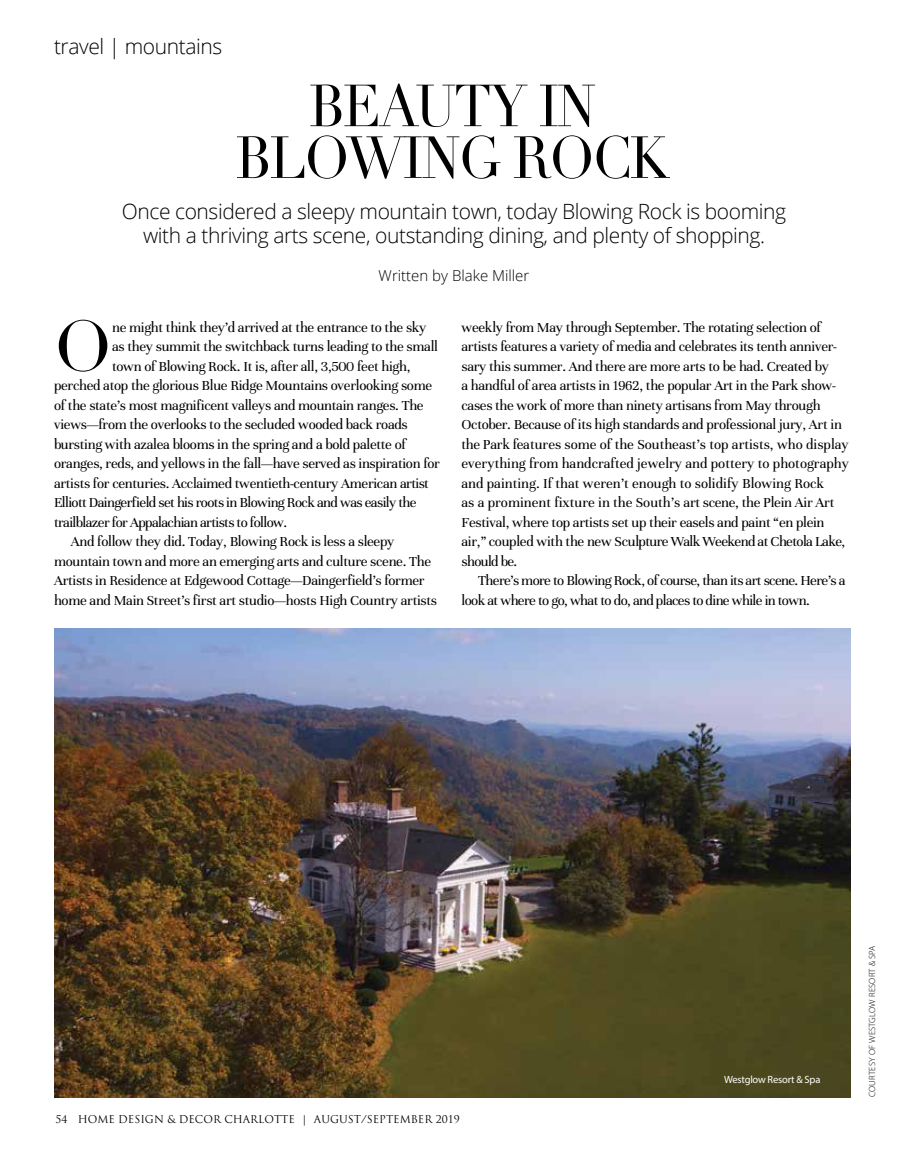
<style>
.page{position:relative;width:905px;height:1168px;background:#fff}
.page>*{position:absolute;margin:0;border:0;box-sizing:border-box;transform-origin:0 0}
.t1{font:69.75px "Didot";color:#000}
.t2{font:58.2px/51.8px "Didot";letter-spacing:-.04em;color:#000;text-align:center;scale:.93 1}
.t3{font:300 21px/24px "Open Sans";letter-spacing:-.02em;color:#000;text-align:center}
.t4{font:15px/19.5px "Unna";letter-spacing:-.02em;color:#000}
.t5{font:15px/19.5px "Unna";letter-spacing:-.04em;color:#000}
.t6{font:300 15px "Open Sans";color:#000}
.t7{font:10.5px "Trajan Pro";color:#000}
.t8{font:10.5px "Myriad Pro";letter-spacing:-.02em;color:#fff}
.t9{font:300 9px "Myriad Pro";letter-spacing:.02em;color:#000}
</style>
<div class="page">
<img style="left:54px;top:629px;width:796px;height:468px">
<h3 class="t3" style="left:54px;top:34px;width:170px">travel | mountains</h3>
<h2 class="t2" style="left:235px;top:81px;width:468px">BEAUTY IN<br>BLOWING ROCK</h2>
<h3 class="t3" style="left:122px;top:199px;width:665px">Once considered a sleepy mountain town, today Blowing Rock is booming with a thriving arts scene, outstanding dining, and plenty of shopping.</h3>
<p class="t6" style="left:378px;top:266px;width:152px">Written by Blake Miller</p>
<h1 class="t1" style="left:54px;top:305px;width:60px">O</h1>
<p class="t4" style="left:112px;top:317px;width:316px">ne might think they’d arrived at the entrance to the sky</p>
<p class="t4" style="left:112px;top:337px;width:327px">as they summit the switchback turns leading to the small</p>
<p class="t4" style="left:112px;top:356px;width:300px">town of Blowing Rock. It is, after all, 3,500 feet high,</p>
<p class="t4" style="left:54px;top:376px;width:379px">perched atop the glorious Blue Ridge Mountains overlooking some</p>
<p class="t4" style="left:54px;top:395px;width:371px">of the state’s most magnificent valleys and mountain ranges. The</p>
<p class="t4" style="left:54px;top:415px;width:355px">views—from the overlooks to the secluded wooded back roads</p>
<p class="t4" style="left:54px;top:434px;width:353px">bursting with azalea blooms in the spring and a bold palette of</p>
<p class="t4" style="left:54px;top:454px;width:387px">oranges, reds, and yellows in the fall—have served as inspiration for</p>
<p class="t4" style="left:54px;top:473px;width:376px">artists for centuries. Acclaimed twentieth-century American artist</p>
<p class="t5" style="left:54px;top:493px;width:364px">Elliott Daingerfield set his roots in Blowing Rock and was easily the</p>
<p class="t5" style="left:54px;top:512px;width:235px">trailblazer for Appalachian artists to follow.</p>
<p class="t4" style="left:71px;top:532px;width:325px">And follow they did. Today, Blowing Rock is less a sleepy</p>
<p class="t4" style="left:54px;top:551px;width:378px">mountain town and more an emerging arts and culture scene. The</p>
<p class="t4" style="left:54px;top:571px;width:372px">Artists in Residence at Edgewood Cottage—Daingerfield’s former</p>
<p class="t4" style="left:54px;top:590px;width:384px">home and Main Street’s first art studio—hosts High Country artists</p>
<p class="t4" style="left:461px;top:317px;width:389px">weekly from May through September. The rotating selection of artists features a variety of media and celebrates its tenth anniver&shy;sary this summer. And there are more arts to be had. Created by<br>a handful of area artists in 1962, the popular Art in the Park show&shy;cases the work of more than ninety artisans from May through October. Because of its high standards and professional jury, Art in the Park features some of the Southeast’s top artists, who display everything from handcrafted jewelry and pottery to photography and painting. If that weren’t enough to solidify Blowing Rock<br>as a prominent fixture in the South’s art scene, the Plein Air Art Festival, where top artists set up their easels and paint “en plein air,” coupled with the new Sculpture Walk Weekend at Chetola Lake, should be.</p>
<p class="t5" style="left:461px;top:571px;width:385px;text-indent:17px">There’s more to Blowing Rock, of course, than its art scene. Here’s a look at where to go, what to do, and places to dine while in town.</p>
<p class="t7" style="left:56px;top:1113px;width:405px">54 HOME DESIGN &amp; DECOR CHARLOTTE | AUGUST/SEPTEMBER 2019</p>
<p class="t8" style="left:724px;top:1072px;width:98px">Westglow Resort &amp; Spa</p>
<p class="t9" style="left:866px;top:1097px;width:153px;rotate:-90deg">COURTESY OF WESTGLOW RESORT &amp; SPA</p>
</div>
